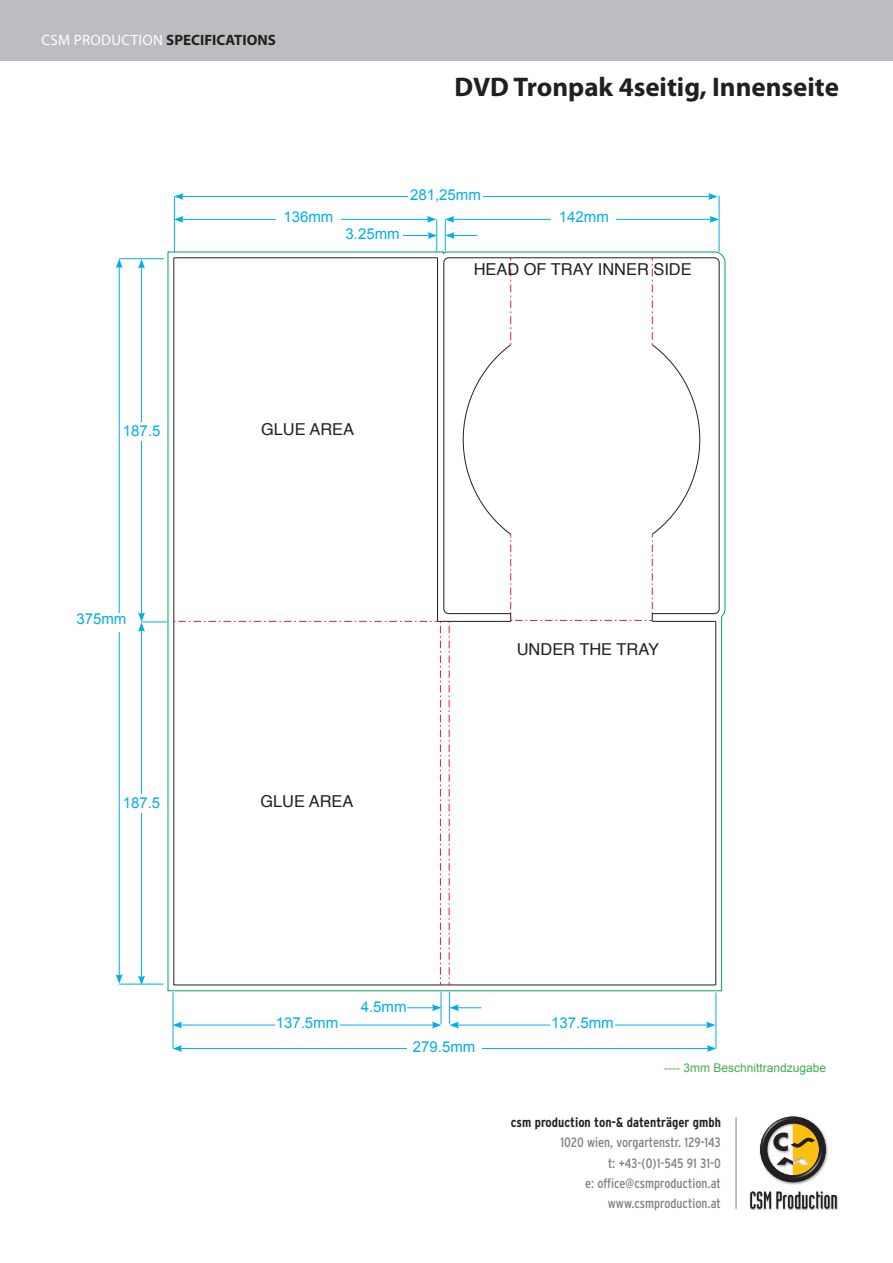
<style>
.page{position:relative;width:893px;height:1263px;background:#fff}
.page>*{position:absolute;margin:0;border:0;box-sizing:border-box;transform-origin:0 0}
.t1{font:700 27px "Myriad Pro";color:#231f20}
.t2{font:16.35px "Helvetica";color:#231f20}
.t3{font:15px "Arial";color:#00aeef}
.t4{font:700 15px "Myriad Pro";color:#231f20}
.t5{font:condensed 13.5px/20.2px "Interstate";color:#808285;text-align:right}
.t6{font:700 condensed 13.5px "Interstate";color:#231f20}
.t7{font:12px "Arial";color:#40ae49}
.s1{font-weight:400;color:#fff}
</style>
<div class="page">
<div style="left:0;top:0;width:893px;height:61px;background:#bcbdc0"></div>
<img style="left:749px;top:1139px;width:89px;height:72px">
<svg style="left:750px;top:1191px;width:87px;height:18px"></svg>
<img style="left:760px;top:1116px;width:66px;height:66px">
<hr style="left:736px;top:1117px;width:1px;height:92px;background:#808285">
<hr style="left:173px;top:992px;width:1px;height:56px;background:#00aeef">
<hr style="left:715px;top:992px;width:1px;height:56px;background:#00aeef">
<hr style="left:441px;top:992px;width:1px;height:32px;background:#00aeef">
<hr style="left:449px;top:992px;width:1px;height:32px;background:#00aeef">
<hr style="left:180px;top:1048px;width:529px;height:1px;background:#00aeef">
<svg style="left:173px;top:1045px;width:9px;height:7px"></svg>
<svg style="left:707px;top:1045px;width:9px;height:7px"></svg>
<div style="left:407px;top:1041px;width:74px;height:18px;background:#fff"></div>
<hr style="left:180px;top:1025px;width:254px;height:1px;background:#00aeef">
<svg style="left:173px;top:1021px;width:9px;height:7px"></svg>
<svg style="left:432px;top:1021px;width:9px;height:7px"></svg>
<hr style="left:457px;top:1025px;width:251px;height:1px;background:#00aeef">
<svg style="left:449px;top:1021px;width:10px;height:7px"></svg>
<svg style="left:706px;top:1021px;width:9px;height:7px"></svg>
<div style="left:275px;top:1017px;width:64px;height:19px;background:#fff"></div>
<div style="left:550px;top:1017px;width:65px;height:19px;background:#fff"></div>
<svg style="left:407px;top:1004px;width:34px;height:7px"></svg>
<svg style="left:450px;top:1004px;width:31px;height:7px"></svg>
<hr style="left:119px;top:258px;width:45px;height:1px;background:#00aeef">
<hr style="left:119px;top:984px;width:45px;height:1px;background:#00aeef">
<hr style="left:119px;top:266px;width:1px;height:710px;background:#00aeef">
<svg style="left:116px;top:974px;width:7px;height:10px"></svg>
<svg style="left:116px;top:259px;width:7px;height:9px"></svg>
<div style="left:69px;top:613px;width:65px;height:19px;background:#fff"></div>
<hr style="left:141px;top:266px;width:1px;height:349px;background:#00aeef">
<svg style="left:138px;top:259px;width:7px;height:10px"></svg>
<hr style="left:141px;top:629px;width:1px;height:349px;background:#00aeef">
<svg style="left:138px;top:976px;width:7px;height:9px"></svg>
<svg style="left:138px;top:612px;width:29px;height:20px"></svg>
<div style="left:121px;top:422px;width:42px;height:18px;background:#fff"></div>
<div style="left:121px;top:794px;width:41px;height:19px;background:#fff"></div>
<svg style="left:167px;top:251px;width:559px;height:740px"></svg>
<hr style="left:174px;top:196px;width:1px;height:56px;background:#00aeef">
<hr style="left:719px;top:196px;width:1px;height:56px;background:#00aeef">
<hr style="left:436px;top:220px;width:1px;height:31px;background:#00aeef">
<hr style="left:445px;top:220px;width:1px;height:31px;background:#00aeef">
<hr style="left:181px;top:196px;width:530px;height:1px;background:#00aeef">
<svg style="left:174px;top:193px;width:10px;height:7px"></svg>
<svg style="left:708px;top:193px;width:10px;height:7px"></svg>
<div style="left:408px;top:189px;width:75px;height:18px;background:#fff"></div>
<hr style="left:181px;top:219px;width:248px;height:1px;background:#00aeef">
<svg style="left:174px;top:216px;width:10px;height:7px"></svg>
<svg style="left:427px;top:216px;width:9px;height:7px"></svg>
<hr style="left:452px;top:219px;width:260px;height:1px;background:#00aeef">
<svg style="left:445px;top:216px;width:9px;height:7px"></svg>
<svg style="left:710px;top:216px;width:9px;height:7px"></svg>
<div style="left:276px;top:211px;width:64px;height:19px;background:#fff"></div>
<div style="left:552px;top:211px;width:64px;height:19px;background:#fff"></div>
<svg style="left:403px;top:232px;width:34px;height:7px"></svg>
<svg style="left:445px;top:232px;width:32px;height:7px"></svg>
<p class="t4" style="left:42px;top:31px;width:236px"><span class="s1">CSM PRODUCTION</span> SPECIFICATIONS</p>
<h1 class="t1" style="left:454px;top:72px;width:386px">DVD Tronpak 4seitig, Innenseite</h1>
<p class="t3" style="left:410px;top:184px;width:72px">281,25mm</p>
<p class="t3" style="left:283px;top:207px;width:52px">136mm</p>
<p class="t3" style="left:559px;top:207px;width:52px">142mm</p>
<p class="t3" style="left:345px;top:224px;width:56px">3.25mm</p>
<p class="t2" style="left:474px;top:257px;width:220px">HEAD OF TRAY INNER SIDE</p>
<p class="t3" style="left:123px;top:421px;width:39px">187.5</p>
<p class="t3" style="left:76px;top:609px;width:52px">375mm</p>
<p class="t3" style="left:123px;top:793px;width:39px">187.5</p>
<p class="t2" style="left:261px;top:417px;width:95px">GLUE AREA</p>
<p class="t2" style="left:260px;top:789px;width:95px">GLUE AREA</p>
<p class="t3" style="left:361px;top:996px;width:47px">4.5mm</p>
<p class="t2" style="left:517px;top:637px;width:144px">UNDER THE TRAY</p>
<p class="t3" style="left:276px;top:1013px;width:64px">137.5mm</p>
<p class="t3" style="left:551px;top:1013px;width:64px">137.5mm</p>
<p class="t3" style="left:413px;top:1036px;width:64px">279.5mm</p>
<p class="t7" style="left:664px;top:1060px;width:164px">---- 3mm Beschnittrandzugabe</p>
<p class="t6" style="left:511px;top:1115px;width:212px">csm production ton-&amp; datenträger gmbh</p>
<p class="t5" style="left:561px;top:1132px;width:162px">1020 wien, vorgartenstr. 129-143 t: +43-(0)1-545 91 31-0<br>e: office@csmproduction.at www.csmproduction.at</p>
</div>
